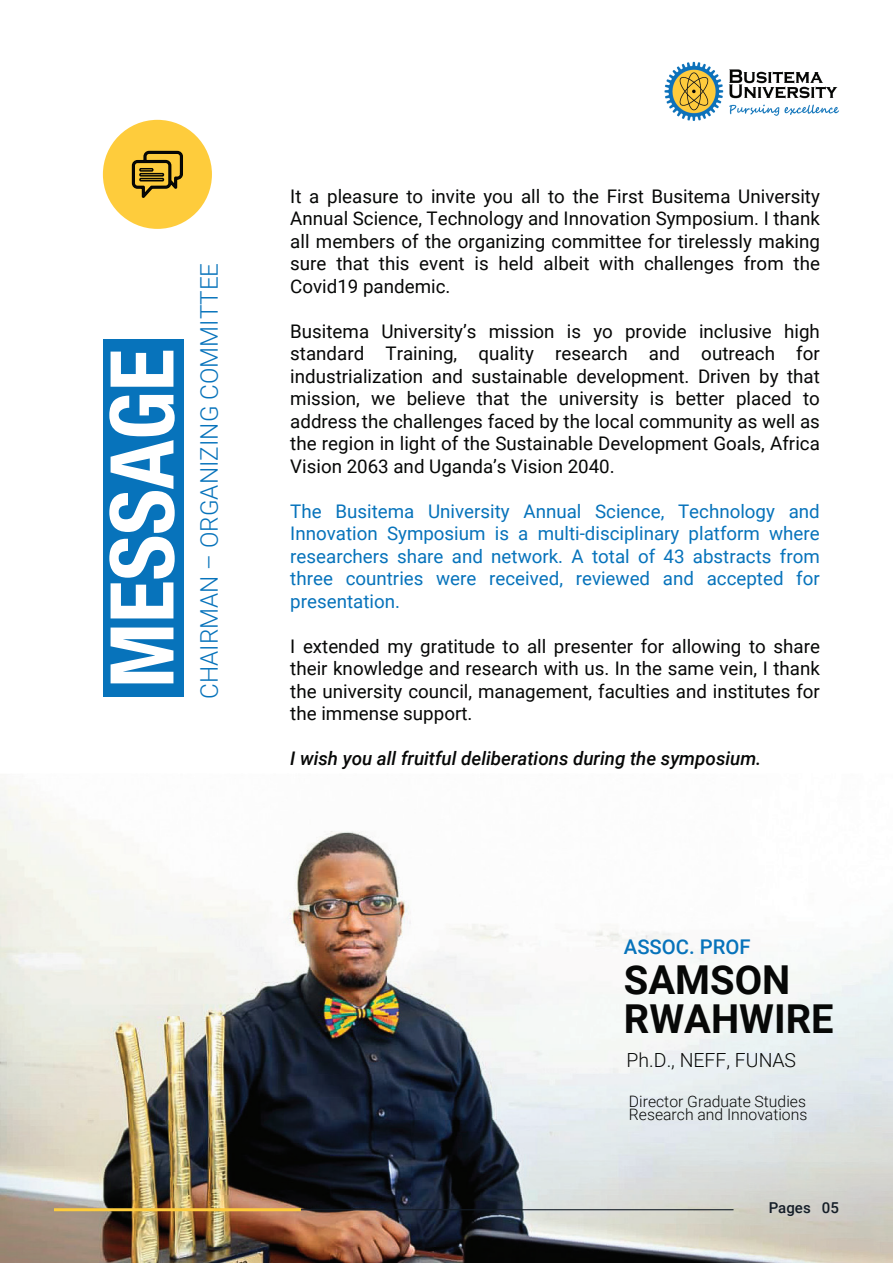
<style>
.page{position:relative;width:893px;height:1263px;background:#fff}
.page>*{position:absolute;margin:0;border:0;box-sizing:border-box;transform-origin:0 0}
.t1{font:700 condensed 88.05px "Helvetica Neue Condensed";color:#fff}
.t2{font:700 39.9px/39.3px "Roboto";color:#070807}
.t3{font:300 24.3px "Roboto";color:#0773bb}
.t4{font:500 20.25px "Roboto";color:#0773bb}
.t5{font:300 19.5px "Roboto";color:#070807}
.t6{font:18.75px/22.5px "Roboto";color:#070807;text-align:justify}
.t7{font:18.75px/22.5px "Roboto";color:#0773bb;text-align:justify}
.t8{font:italic 500 18.75px "Roboto";color:#070807}
.t9{font:300 15.75px/13.5px "Roboto";color:#070807}
.t10{font:500 15px "Roboto";color:#141d27}
</style>
<div class="page">
<img style="left:0;top:779px;width:893px;height:484px">
<div style="left:103px;top:340px;width:80px;height:357px;background:#0773bb"></div>
<hr style="left:266px;top:1209px;width:467px;height:1px;background:#141d27">
<hr style="left:54px;top:1208px;width:247px;height:3px;background:#fecc3c">
<img style="left:664px;top:61px;width:175px;height:60px">
<div style="left:103px;top:120px;width:109px;height:109px;background:#fecc3c;border-radius:50%"></div>
<svg style="left:131px;top:150px;width:52px;height:48px"></svg>
<h1 class="t1" style="left:89px;top:688px;width:341px;rotate:-90deg">MESSAGE</h1>
<p class="t3" style="left:192px;top:699px;width:437px;rotate:-90deg">CHAIRMAN – ORGANIZING COMMITTEE</p>
<p class="t6" style="left:290px;top:184px;width:531px">It a pleasure to invite you all to the First Busitema University Annual Science, Technology and Innovation Symposium. I thank all members of the organizing committee for tirelessly making sure that this event is held albeit with challenges from the Covid19 pandemic.</p>
<p class="t6" style="left:290px;top:319px;width:531px">Busitema University’s mission is yo provide inclusive high standard Training, quality research and outreach for industrialization and sustainable development. Driven by that mission, we believe that the university is better placed to address the challenges faced by the local community as well as the region in light of the Sustainable Development Goals, Africa Vision 2063 and Uganda’s Vision 2040.</p>
<p class="t7" style="left:290px;top:499px;width:531px">The Busitema University Annual Science, Technology and Innovation Symposium is a multi-disciplinary platform where researchers share and network. A total of 43 abstracts from three countries were received, reviewed and accepted for presentation.</p>
<p class="t6" style="left:290px;top:634px;width:531px">I extended my gratitude to all presenter for allowing to share their knowledge and research with us. In the same vein, I thank the university council, management, faculties and institutes for the immense support.</p>
<p class="t8" style="left:290px;top:746px;width:473px">I wish you all fruitful deliberations during the symposium.</p>
<p class="t4" style="left:624px;top:932px;width:128px">ASSOC. PROF</p>
<h2 class="t2" style="left:624px;top:958px;width:211px">SAMSON<br>RWAHWIRE</h2>
<p class="t5" style="left:627px;top:1046px;width:171px">Ph.D., NEFF, FUNAS</p>
<p class="t9" style="left:629px;top:1094px;width:180px">Director Graduate Studies<br>Research and Innovations</p>
<p class="t10" style="left:769px;top:1197px;width:72px">Pages 05</p>
</div>
